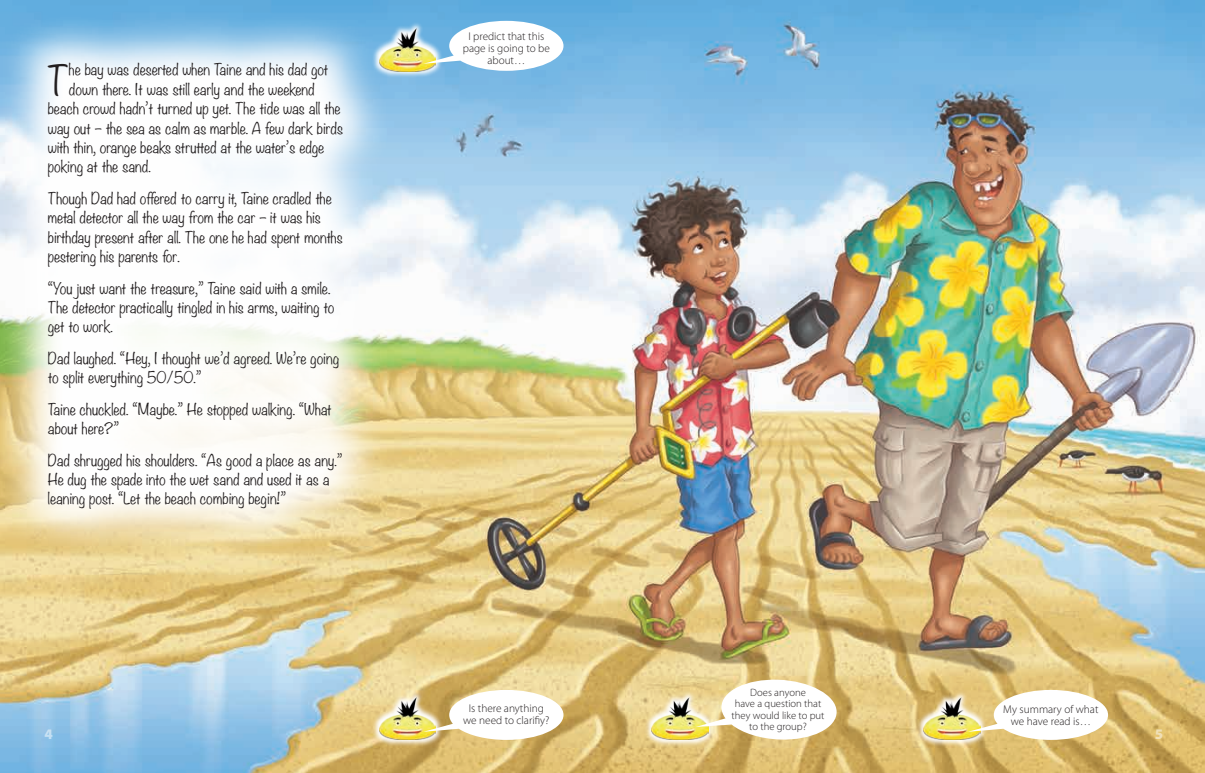
<style>
.page{position:relative;width:1205px;height:773px;background:#fff}
.page>*{position:absolute;margin:0;border:0;box-sizing:border-box;transform-origin:0 0}
.t1{font:300 36.75px "Noteworthy";color:#231f20}
.t2{font:900 14.62px "Myriad Pro";color:#fff}
.t3{font:300 14.38px/19.4px "Noteworthy";color:#231f20}
.t4{font:300 11.25px/11.9px "Myriad Pro";color:#231f20;text-align:center}
.t5{font:300 10.62px/11.2px "Myriad Pro";color:#231f20;text-align:center}
</style>
<div class="page">
<img style="left:0;top:0;width:1205px;height:772px">
<svg style="left:0;top:13px;width:392px;height:545px"></svg>
<svg style="left:372px;top:22px;width:70px;height:56px"></svg>
<img style="left:379px;top:28px;width:44px;height:43px">
<svg style="left:372px;top:690px;width:70px;height:57px"></svg>
<img style="left:379px;top:697px;width:44px;height:42px">
<svg style="left:644px;top:690px;width:71px;height:57px"></svg>
<img style="left:651px;top:697px;width:44px;height:42px">
<svg style="left:917px;top:690px;width:70px;height:57px"></svg>
<img style="left:923px;top:697px;width:44px;height:42px">
<svg style="left:423px;top:21px;width:140px;height:50px"></svg>
<svg style="left:423px;top:689px;width:140px;height:50px"></svg>
<svg style="left:695px;top:678px;width:142px;height:62px"></svg>
<svg style="left:967px;top:689px;width:141px;height:50px"></svg>
<h1 class="t1" style="left:47px;top:48px;width:23px">T</h1>
<p class="t3" style="left:69px;top:60px;width:261px">he bay was deserted when Taine and his dad got</p>
<p class="t3" style="left:69px;top:79px;width:247px">down there. It was still early and the weekend</p>
<p class="t3" style="left:48px;top:98px;width:294px">beach crowd hadn’t turned up yet. The tide was all the</p>
<p class="t3" style="left:48px;top:118px;width:297px">way out – the sea as calm as marble. A few dark birds</p>
<p class="t3" style="left:48px;top:137px;width:278px">with thin, orange beaks strutted at the water’s edge</p>
<p class="t3" style="left:48px;top:157px;width:105px">poking at the sand.</p>
<p class="t3" style="left:48px;top:188px;width:297px">Though Dad had offered to carry it, Taine cradled the metal detector all the way from the car – it was his birthday present after all. The one he had spent months pestering his parents for.</p>
<p class="t3" style="left:48px;top:278px;width:288px">“You just want the treasure,” Taine said with a smile.<br>The detector practically tingled in his arms, waiting to get to work.</p>
<p class="t3" style="left:48px;top:348px;width:293px">Dad laughed. “Hey, I thought we’d agreed. We’re going to split everything 50/50.”</p>
<p class="t3" style="left:48px;top:399px;width:285px">Taine chuckled. “Maybe.” He stopped walking. “What about here?”</p>
<p class="t3" style="left:48px;top:450px;width:296px">Dad shrugged his shoulders. “As good a place as any.”<br>He dug the spade into the wet sand and used it as a leaning post. “Let the beach combing begin!”</p>
<p class="t4" style="left:463px;top:30px;width:88px">I predict that this page is going to be about…</p>
<p class="t5" style="left:731px;top:686px;width:94px">Does anyone<br>have a question that they would like to put to the group?</p>
<p class="t4" style="left:463px;top:701px;width:88px">Is there anything we need to clarifiy?</p>
<p class="t4" style="left:1003px;top:703px;width:97px">My summary of what we have read is…</p>
<p class="t2" style="left:45px;top:723px;width:10px">4</p>
<p class="t2" style="left:1154px;top:723px;width:10px">5</p>
</div>
